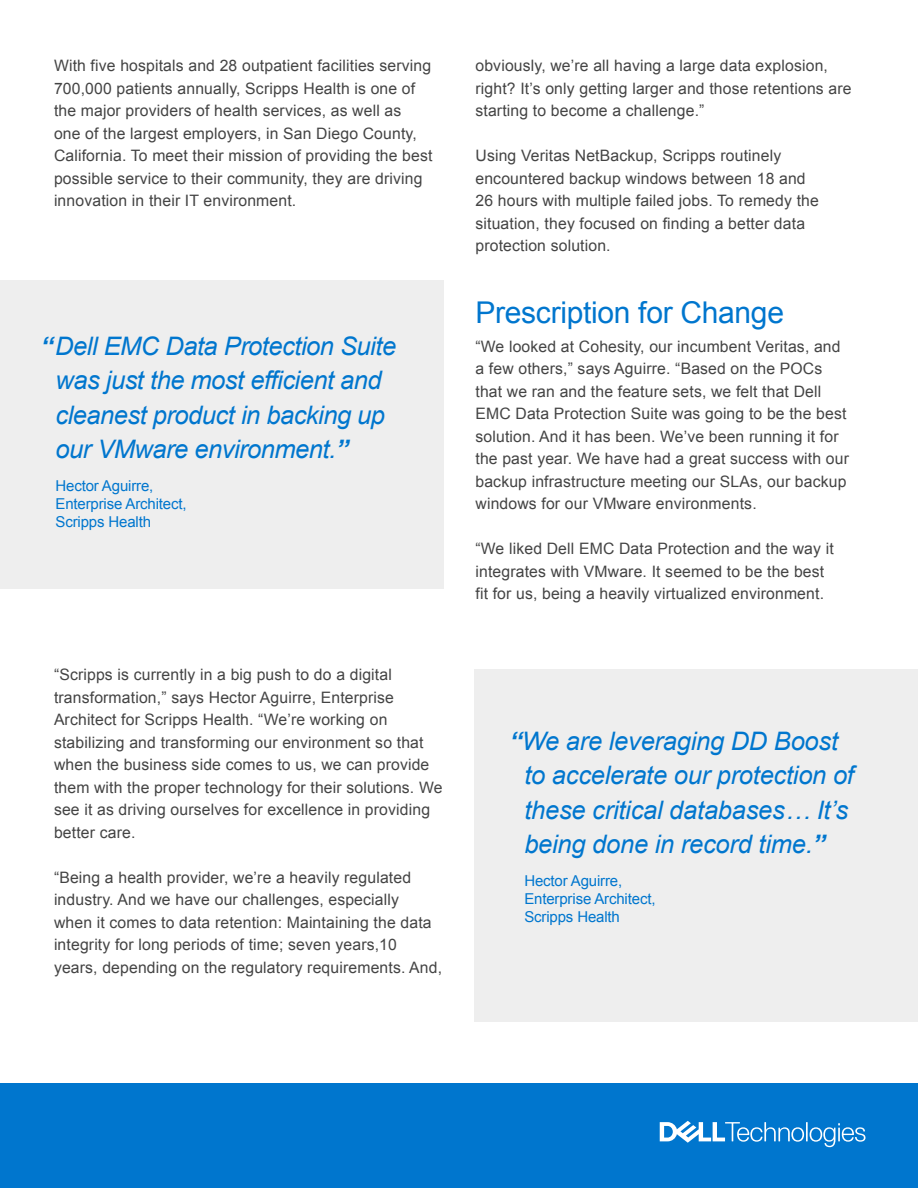
<style>
.page{position:relative;width:918px;height:1188px;background:#fff}
.page>*{position:absolute;margin:0;border:0;box-sizing:border-box;transform-origin:0 0}
.BLue_subhead{font:30px "Arial";letter-spacing:-.01em;color:#0076ce}
.Big_Quote{font:italic 25.5px/34.5px "Arial";letter-spacing:-.02em;color:#0076ce}
.body{font:15.75px/22.5px "Arial";letter-spacing:.01em;color:#444}
.Quote_info{font:15px "Arial";letter-spacing:-.01em;color:#0076ce}
.s1{font-weight:700}
</style>
<div class="page">
<div style="left:0;top:280px;width:444px;height:310px;background:#eee"></div>
<div style="left:474px;top:669px;width:444px;height:353px;background:#eee"></div>
<div style="left:0;top:1083px;width:918px;height:105px;background:#0076ce"></div>
<svg style="left:660px;top:1121px;width:206px;height:26px"></svg>
<p class="body" style="left:54px;top:55px;width:380px">With five hospitals and 28 outpatient facilities serving 700,000 patients annually, Scripps Health is one of the major providers of health services, as well as<br>one of the largest employers, in San Diego County, California. To meet their mission of providing the best possible service to their community, they are driving innovation in their IT environment.</p>
<p class="Big_Quote" style="left:56px;top:329px;width:342px;text-indent:-15px"><span class="s1">“</span>Dell EMC Data Protection Suite was just the most efficient and cleanest product in backing up our VMware environment.<span class="s1">”</span></p>
<p class="Quote_info" style="left:56px;top:476px;width:99px">Hector Aguirre,</p>
<p class="Quote_info" style="left:56px;top:494px;width:133px">Enterprise Architect,</p>
<p class="Quote_info" style="left:56px;top:512px;width:97px">Scripps Health</p>
<p class="body" style="left:54px;top:664px;width:390px">“Scripps is currently in a big push to do a digital transformation,” says Hector Aguirre, Enterprise Architect for Scripps Health. “We’re working on stabilizing and transforming our environment so that when the business side comes to us, we can provide them with the proper technology for their solutions. We see it as driving ourselves for excellence in providing better care.</p>
<p class="body" style="left:54px;top:866px;width:390px">“Being a health provider, we’re a heavily regulated industry. And we have our challenges, especially<br>when it comes to data retention: Maintaining the data integrity for long periods of time; seven years,10 years, depending on the regulatory requirements. And,</p>
<p class="body" style="left:476px;top:55px;width:378px">obviously, we’re all having a large data explosion, right? It’s only getting larger and those retentions are starting to become a challenge.”</p>
<p class="body" style="left:476px;top:145px;width:345px">Using Veritas NetBackup, Scripps routinely encountered backup windows between 18 and 26 hours with multiple failed jobs. To remedy the situation, they focused on finding a better data protection solution.</p>
<p class="BLue_subhead" style="left:476px;top:293px;width:310px">Prescription for Change</p>
<p class="body" style="left:476px;top:335px;width:375px">“We looked at Cohesity, our incumbent Veritas, and a few others,” says Aguirre. “Based on the POCs that we ran and the feature sets, we felt that Dell EMC Data Protection Suite was going to be the best solution. And it has been. We’ve been running it for the past year. We have had a great success with our backup infrastructure meeting our SLAs, our backup windows for our VMware environments.</p>
<p class="body" style="left:476px;top:538px;width:360px">“We liked Dell EMC Data Protection and the way it integrates with VMware. It seemed to be the best fit for us, being a heavily virtualized environment.</p>
<p class="Big_Quote" style="left:524px;top:724px;width:331px;text-indent:-15px"><span class="s1">“</span>We are leveraging DD Boost to accelerate our protection of these critical databases… It’s being done in record time.<span class="s1">”</span></p>
<p class="Quote_info" style="left:524px;top:871px;width:99px">Hector Aguirre,</p>
<p class="Quote_info" style="left:524px;top:889px;width:133px">Enterprise Architect,</p>
<p class="Quote_info" style="left:524px;top:907px;width:97px">Scripps Health</p>
</div>
